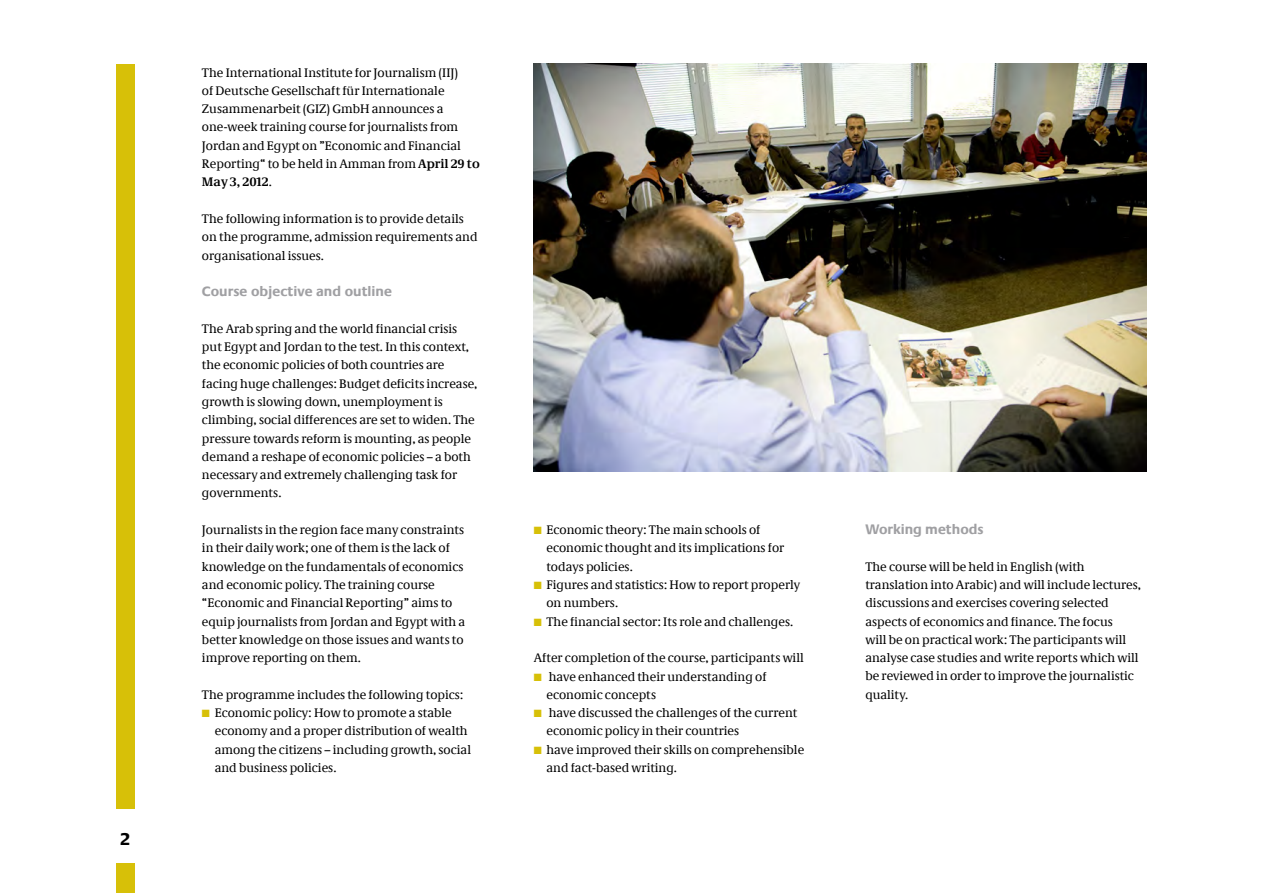
<style>
.page{position:relative;width:1263px;height:893px;background:#fff}
.page>*{position:absolute;margin:0;border:0;box-sizing:border-box;transform-origin:0 0}
.t1{font:700 18px "Neue Praxis";color:#000}
.t2{font:700 14.25px "Neue Praxis";color:#a0a0a3}
.t3{font:12.75px/18.3px "Neue Demos";color:#000}
.s1{font-weight:700}
.s2{color:#d7c008}
</style>
<div class="page">
<div style="left:116px;top:863px;width:19px;height:30px;background:#d7c008"></div>
<div style="left:116px;top:64px;width:19px;height:745px;background:#d7c008"></div>
<img style="left:534px;top:64px;width:612px;height:407px">
<h1 class="t1" style="left:120px;top:828px;width:11px">2</h1>
<p class="t3" style="left:202px;top:63px;width:279px">The International Institute for Journalism (IIJ)<br>of Deutsche Gesellschaft für Internationale Zusammenarbeit (GIZ) GmbH announces a one-week training course for journalists from Jordan and Egypt on ”Economic and Financial Reporting“ to be held in Amman from <span class="s1">April 29 to May 3, 2012</span>.</p>
<p class="t3" style="left:202px;top:209px;width:277px">The following information is to provide details on the programme, admission requirements and organisational issues.</p>
<p class="t2" style="left:202px;top:283px;width:191px">Course objective and outline</p>
<p class="t3" style="left:202px;top:319px;width:277px">The Arab spring and the world financial crisis put Egypt and Jordan to the test. In this context, the economic policies of both countries are facing huge challenges: Budget deficits increase, growth is slowing down, unemployment is climbing, social differences are set to widen. The pressure towards reform is mounting, as people demand a reshape of economic policies – a both necessary and extremely challenging task for governments.</p>
<p class="t3" style="left:202px;top:520px;width:265px">Journalists in the region face many constraints in their daily work; one of them is the lack of knowledge on the fundamentals of economics and economic policy. The training course “Economic and Financial Reporting” aims to equip journalists from Jordan and Egypt with a better knowledge on those issues and wants to improve reporting on them.</p>
<p class="t3" style="left:202px;top:685px;width:263px">The programme includes the following topics:</p>
<p class="t3" style="left:215px;top:703px;width:258px;text-indent:-13px"><span class="s2">■</span> Economic policy: How to promote a stable economy and a proper distribution of wealth among the citizens – including growth, social and business policies.</p>
<p class="t3" style="left:546px;top:520px;width:239px;text-indent:-13px"><span class="s2">■</span> Economic theory: The main schools of economic thought and its implications for todays policies.</p>
<p class="t3" style="left:546px;top:575px;width:255px;text-indent:-13px"><span class="s2">■</span> Figures and statistics: How to report properly on numbers.</p>
<p class="t3" style="left:534px;top:612px;width:261px"><span class="s2">■</span> The financial sector: Its role and challenges.</p>
<p class="t3" style="left:534px;top:649px;width:272px">After completion of the course, participants will</p>
<p class="t3" style="left:546px;top:667px;width:222px;text-indent:-13px"><span class="s2">■</span> have enhanced their understanding of economic concepts</p>
<p class="t3" style="left:546px;top:703px;width:252px;text-indent:-13px"><span class="s2">■</span> have discussed the challenges of the current economic policy in their countries</p>
<p class="t3" style="left:546px;top:740px;width:259px;text-indent:-13px"><span class="s2">■</span> have improved their skills on comprehensible and fact-based writing.</p>
<p class="t2" style="left:865px;top:521px;width:120px">Working methods</p>
<p class="t3" style="left:865px;top:557px;width:277px">The course will be held in English (with translation into Arabic) and will include lectures, discussions and exercises covering selected aspects of economics and finance. The focus<br>will be on practical work: The participants will analyse case studies and write reports which will be reviewed in order to improve the journalistic quality.</p>
</div>
